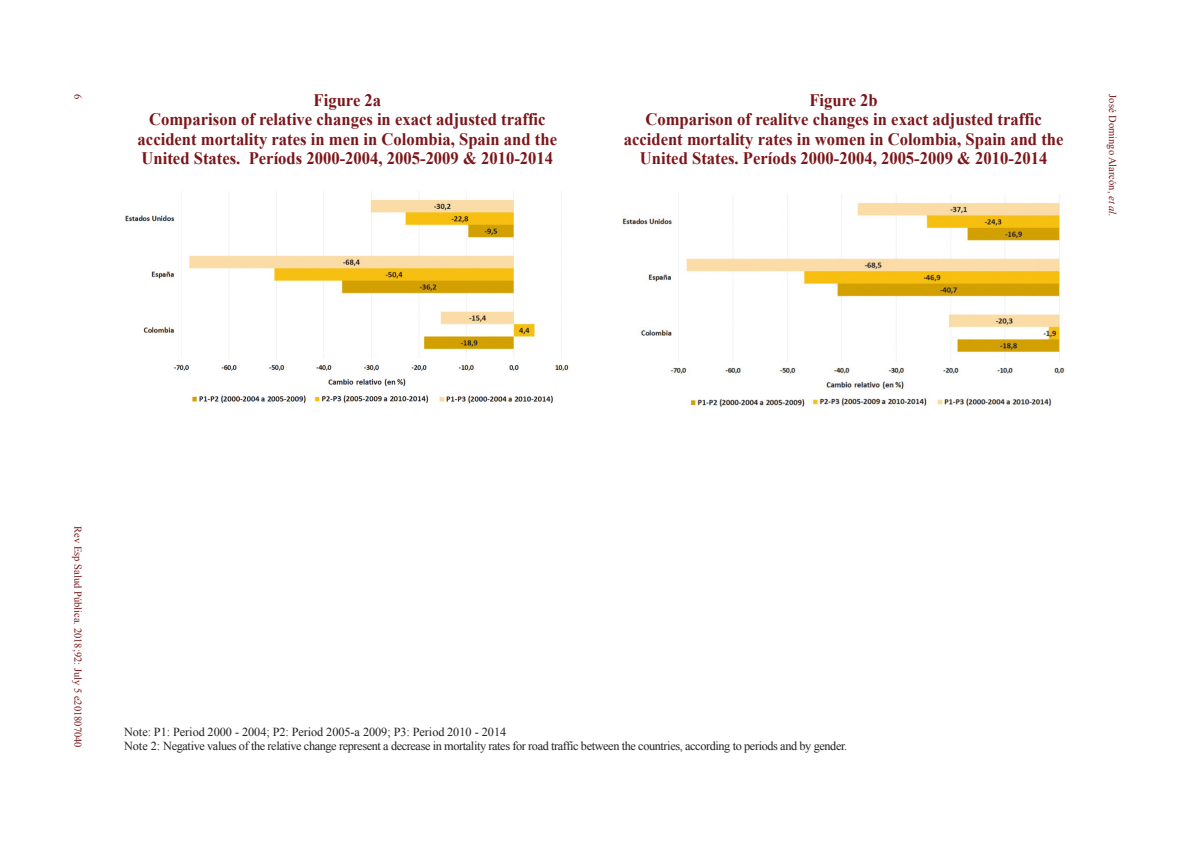
<style>
.page{position:relative;width:1191px;height:844px;background:#fff}
.page>*{position:absolute;margin:0;border:0;box-sizing:border-box;transform-origin:0 0}
.t1{font:700 17.5px/19.2px "Times New Roman";color:#7b161a;text-align:center;scale:.95 1}
.t2{font:12.25px/14px "Times New Roman";letter-spacing:-.03em;color:#231f20}
.t3{font:10.5px "Times New Roman";color:#7b161a}
.s1{font-style:italic}
</style>
<div class="page">
<img style="left:125px;top:191px;width:444px;height:213px">
<img style="left:622px;top:195px;width:443px;height:212px">
<p class="t3" style="left:85px;top:94px;width:7px;rotate:90deg">6</p>
<p class="t1" style="left:138px;top:90px;width:443px">Figure 2a<br>Comparison of relative changes in exact adjusted traffic accident mortality rates in men in Colombia, Spain and the United States. Períods 2000-2004, 2005-2009 &amp; 2010-2014</p>
<p class="t1" style="left:623px;top:90px;width:464px">Figure 2b<br>Comparison of realitve changes in exact adjusted traffic accident mortality rates in women in Colombia, Spain and the United States. Períods 2000-2004, 2005-2009 &amp; 2010-2014</p>
<p class="t3" style="left:1119px;top:94px;width:124px;rotate:90deg">José Domingo Alarcón, <span class="s1">et al.</span></p>
<p class="t3" style="left:85px;top:526px;width:223px;rotate:90deg">Rev Esp Salud Pública. 2018;92: July 5 e201807040</p>
<p class="t2" style="left:124px;top:724px;width:724px">Note: P1: Period 2000 - 2004; P2: Period 2005-a 2009; P3: Period 2010 - 2014<br>Note 2: Negative values of the relative change represent a decrease in mortality rates for road traffic between the countries, according to periods and by gender.</p>
</div>
